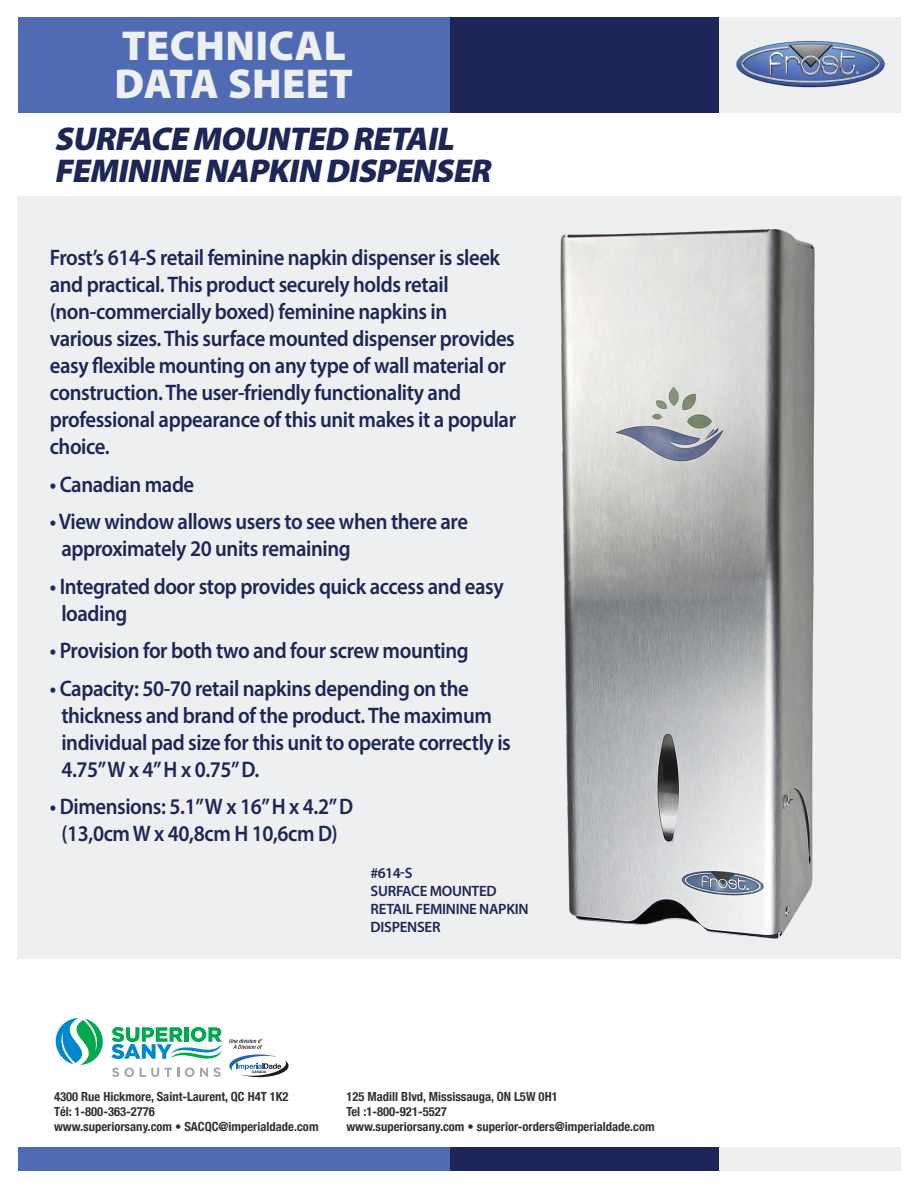
<style>
.page{position:relative;width:918px;height:1188px;background:#fff}
.page>*{position:absolute;margin:0;border:0;box-sizing:border-box;transform-origin:0 0}
.t1{font:900 42px "Myriad Pro";letter-spacing:.01em;color:#edeff0}
.t2{font:italic 900 33px/31.5px "Myriad Pro";color:#1d2656}
.t3{font:600 22.5px/27px "Myriad Pro";letter-spacing:-.02em;color:#1d2656;scale:.92 1}
.t4{font:600 15px/18px "Myriad Pro";letter-spacing:-.02em;color:#1d2656}
.t5{font:700 condensed 12.6px "Helvetica Neue";color:#323332}
</style>
<div class="page">
<div style="left:719px;top:17px;width:182px;height:95px;background:#edeff0"></div>
<div style="left:450px;top:17px;width:269px;height:95px;background:#1d2656"></div>
<div style="left:18px;top:17px;width:432px;height:95px;background:#4e6bb3"></div>
<div style="left:719px;top:1148px;width:182px;height:23px;background:#edeff0"></div>
<div style="left:450px;top:1148px;width:269px;height:23px;background:#1d2656"></div>
<div style="left:18px;top:1148px;width:432px;height:23px;background:#4e6bb3"></div>
<div style="left:17px;top:197px;width:884px;height:762px;background:#edeff0"></div>
<img style="left:560px;top:229px;width:255px;height:710px">
<img style="left:736px;top:41px;width:149px;height:47px">
<svg style="left:112px;top:1068px;width:22px;height:9px"></svg>
<svg style="left:140px;top:1068px;width:39px;height:9px"></svg>
<svg style="left:185px;top:1068px;width:36px;height:9px"></svg>
<svg style="left:111px;top:1027px;width:111px;height:32px"></svg>
<svg style="left:55px;top:1018px;width:48px;height:47px"></svg>
<svg style="left:229px;top:1039px;width:60px;height:38px"></svg>
<p class="t1" style="left:122px;top:18px;width:226px">TECHNICAL</p>
<p class="t1" style="left:114px;top:56px;width:240px">DATA SHEET</p>
<p class="t2" style="left:54px;top:122px;width:445px">SURFACE MOUNTED RETAIL<br>FEMININE NAPKIN DISPENSER</p>
<p class="t3" style="left:50px;top:244px;width:508px">Frost’s 614-S retail feminine napkin dispenser is sleek and practical. This product securely holds retail (non-commercially boxed) feminine napkins in various sizes. This surface mounted dispenser provides easy flexible mounting on any type of wall material or construction. The user-friendly functionality and professional appearance of this unit makes it a popular choice.</p>
<p class="t3" style="left:50px;top:470px;width:159px">• Canadian made</p>
<p class="t3" style="left:61px;top:508px;width:444px;text-indent:-12px">• View window allows users to see when there are approximately 20 units remaining</p>
<p class="t3" style="left:61px;top:572px;width:482px;text-indent:-12px">• Integrated door stop provides quick access and easy loading</p>
<p class="t3" style="left:50px;top:637px;width:457px">• Provision for both two and four screw mounting</p>
<p class="t3" style="left:61px;top:674px;width:490px;text-indent:-12px">• Capacity: 50-70 retail napkins depending on the thickness and brand of the product. The maximum individual pad size for this unit to operate correctly is 4.75” W x 4” H x 0.75” D.</p>
<p class="t3" style="left:50px;top:793px;width:331px">• Dimensions: 5.1” W x 16” H x 4.2” D</p>
<p class="t3" style="left:61px;top:820px;width:302px">(13,0cm W x 40,8cm H 10,6cm D)</p>
<p class="t4" style="left:371px;top:863px;width:43px">#614-S</p>
<p class="t4" style="left:371px;top:881px;width:159px">SURFACE MOUNTED<br>RETAIL FEMININE NAPKIN<br>DISPENSER</p>
<p class="t5" style="left:54px;top:1086px;width:236px">4300 Rue Hickmore, Saint-Laurent, QC H4T 1K2</p>
<p class="t5" style="left:54px;top:1101px;width:103px">Tél: 1-800-363-2776</p>
<p class="t5" style="left:54px;top:1117px;width:266px">www.superiorsany.com • SACQC@imperialdade.com</p>
<p class="t5" style="left:346px;top:1086px;width:213px">125 Madill Blvd, Mississauga, ON L5W 0H1</p>
<p class="t5" style="left:346px;top:1101px;width:102px">Tel :1-800-921-5527</p>
<p class="t5" style="left:346px;top:1117px;width:310px">www.superiorsany.com • superior-orders@imperialdade.com</p>
</div>
